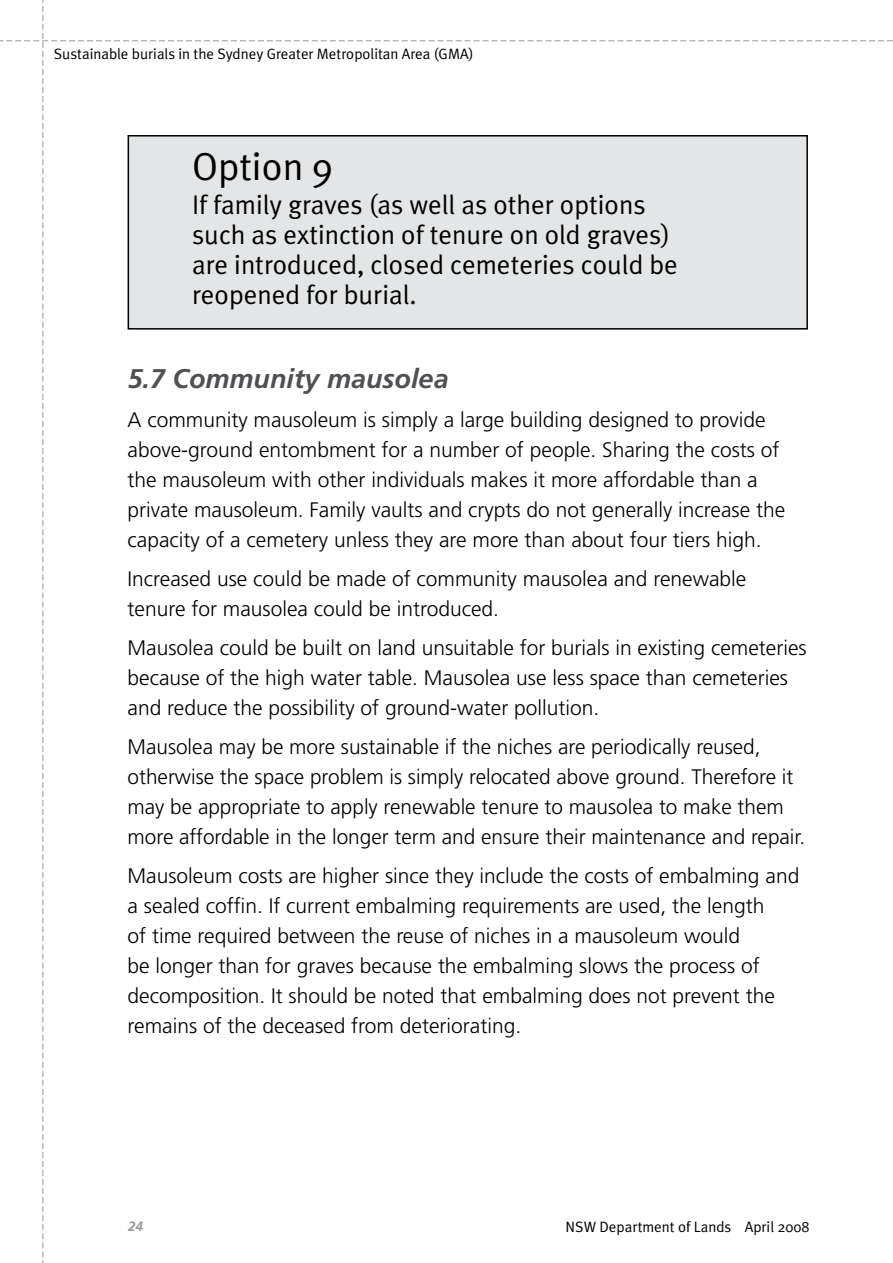
<style>
.page{position:relative;width:893px;height:1263px;background:#fff}
.page>*{position:absolute;margin:0;border:0;box-sizing:border-box;transform-origin:0 0}
.t1{font:39px "Meta Plus Normal";color:#000}
.t2{font:27px/30px "Meta Plus Normal";color:#000}
.t3{font:italic 700 27px "Frutiger LT";color:#504f53}
.t4{font:300 21px/30px "Frutiger LT";color:#000}
.t5{font:15px "Meta Plus Normal";color:#000}
.t6{font:italic 700 13.5px "Frutiger LT";color:#97979b}
</style>
<div class="page">
<div style="left:128px;top:136px;width:679px;height:193px;background:#e3e5e6"></div>
<div style="left:128px;top:135px;width:680px;height:195px;border:2px solid #000"></div>
<p class="t5" style="left:54px;top:45px;width:421px">Sustainable burials in the Sydney Greater Metropolitan Area (GMA)</p>
<h1 class="t1" style="left:192px;top:144px;width:142px">Option 9</h1>
<p class="t2" style="left:192px;top:189px;width:487px">I f family graves (as well as other options such as extinction of tenure on old graves) are introduced, closed cemeteries could be reopened for burial.</p>
<p class="t3" style="left:128px;top:362px;width:323px">5.7 Community mausolea</p>
<p class="t4" style="left:128px;top:405px;width:659px">A community mausoleum is simply a large building designed to provide above-ground entombment for a number of people. Sharing the costs of the mausoleum with other individuals makes it more affordable than a private mausoleum. Family vaults and crypts do not generally increase the capacity of a cemetery unless they are more than about four tiers high.</p>
<p class="t4" style="left:128px;top:564px;width:620px">Increased use could be made of community mausolea and renewable tenure for mausolea could be introduced.</p>
<p class="t4" style="left:128px;top:633px;width:681px">Mausolea could be built on land unsuitable for burials in existing cemeteries because of the high water table. Mausolea use less space than cemeteries and reduce the possibility of ground-water pollution.</p>
<p class="t4" style="left:128px;top:732px;width:679px">Mausolea may be more sustainable if the niches are periodically reused, otherwise the space problem is simply relocated above ground. Therefore it may be appropriate to apply renewable tenure to mausolea to make them more affordable in the longer term and ensure their maintenance and repair.</p>
<p class="t4" style="left:128px;top:861px;width:673px">Mausoleum costs are higher since they include the costs of embalming and a sealed coffin. If current embalming requirements are used, the length<br>of time required between the reuse of niches in a mausoleum would<br>be longer than for graves because the embalming slows the process of decomposition. It should be noted that embalming does not prevent the remains of the deceased from deteriorating.</p>
<p class="t6" style="left:128px;top:1218px;width:17px">24</p>
<p class="t5" style="left:565px;top:1218px;width:246px">NSW Department of Lands April 2008</p>
</div>
